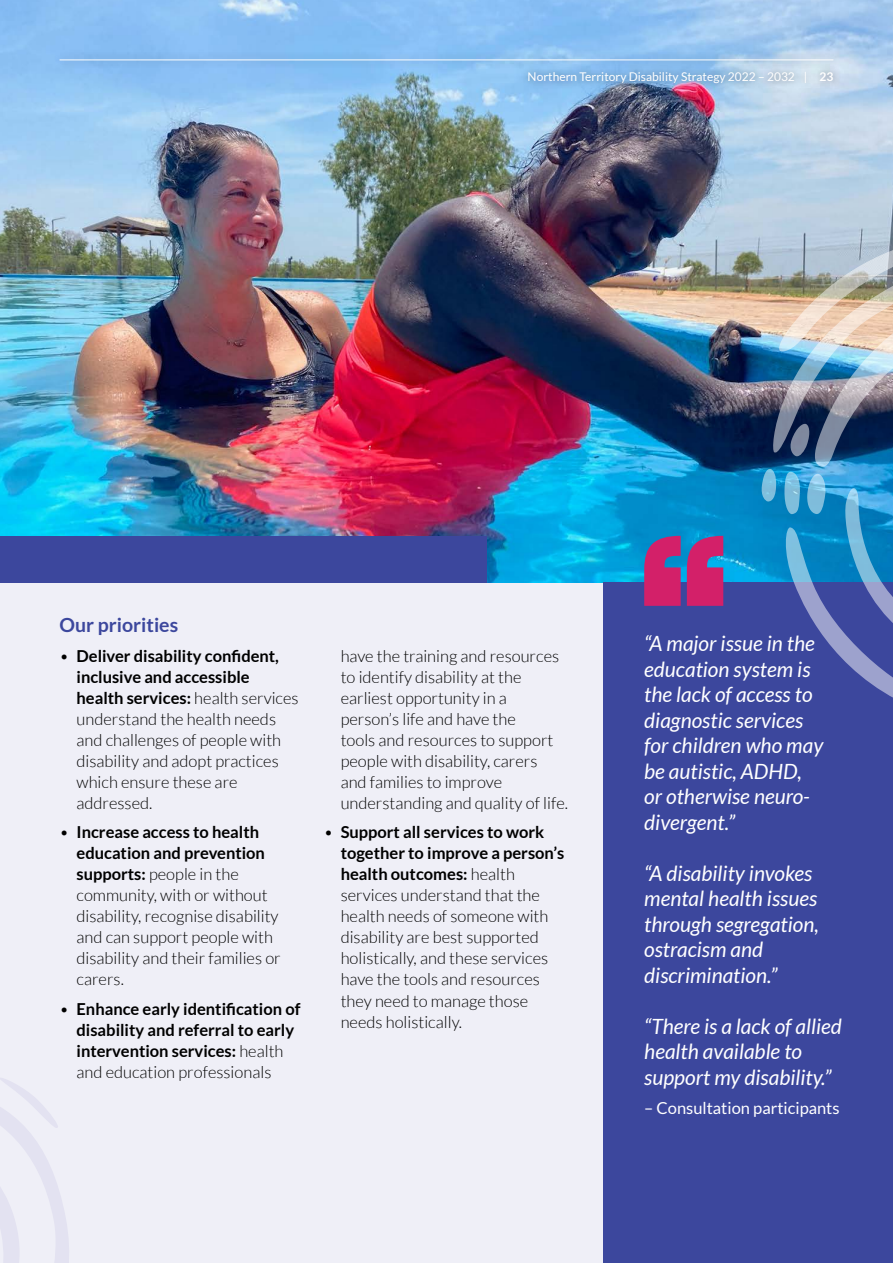
<style>
.page{position:relative;width:893px;height:1263px;background:#fff}
.page>*{position:absolute;margin:0;border:0;box-sizing:border-box;transform-origin:0 0}
.t1{font:italic 21px/25.5px "Lato";color:#fff}
.t2{font:700 19.5px "Lato";color:#3c479d}
.t3{font:300 16.5px/21px "Lato";color:#000}
.t4{font:700 16.5px/21px "Lato";color:#000}
.t5{font:16.5px "Lato";color:#fff}
.t6{font:12px "Lato";color:#fff}
.s1{font-weight:700}
.s2{font-weight:300}
</style>
<div class="page">
<div style="left:0;top:583px;width:893px;height:680px;background:#efeff7"></div>
<img style="left:0;top:0;width:893px;height:583px">
<div style="left:0;top:536px;width:487px;height:47px;background:#3c479d"></div>
<div style="left:604px;top:583px;width:289px;height:680px;background:#3c479d"></div>
<svg style="left:0;top:1078px;width:69px;height:185px"></svg>
<img style="left:760px;top:236px;width:133px;height:462px">
<svg style="left:644px;top:536px;width:79px;height:70px"></svg>
<div style="left:52px;top:51px;width:789px;height:18px;background:#000;opacity:.5"></div>
<hr style="left:60px;top:60px;width:773px;height:1px;background:#fff">
<div style="left:519px;top:63px;width:323px;height:29px;background:#000;opacity:.5"></div>
<p class="t6" style="left:528px;top:70px;width:307px">Northern Territory Disability Strategy 2022 – 2032 | <span class="s1">23</span></p>
<p class="t2" style="left:60px;top:614px;width:120px">Our priorities</p>
<p class="t3" style="left:77px;top:645px;width:224px;text-indent:-17px">• <span class="s1">Deliver disability confident, inclusive and accessible health services:</span> health services understand the health needs and challenges of people with disability and adopt practices which ensure these are addressed.</p>
<p class="t3" style="left:77px;top:822px;width:206px;text-indent:-17px">• <span class="s1">Increase access to health education and prevention supports:</span> people in the community, with or without disability, recognise disability and can support people with disability and their families or carers.</p>
<p class="t4" style="left:77px;top:998px;width:225px;text-indent:-17px"><span class="s2">•</span> Enhance early identification of disability and referral to early intervention services: <span class="s2">health and education professionals</span></p>
<p class="t3" style="left:341px;top:645px;width:229px">have the training and resources to identify disability at the earliest opportunity in a person’s life and have the<br>tools and resources to support people with disability, carers<br>and families to improve understanding and quality of life.</p>
<p class="t3" style="left:341px;top:822px;width:225px;text-indent:-17px">• <span class="s1">Support all services to work together to improve a person’s health outcomes:</span> health services understand that the health needs of someone with disability are best supported holistically, and these services have the tools and resources they need to manage those needs holistically.</p>
<p class="t1" style="left:644px;top:631px;width:181px">“A major issue in the education system is the lack of access to diagnostic services for children who may be autistic, ADHD, or otherwise neuro&shy;divergent.”</p>
<p class="t1" style="left:644px;top:861px;width:176px">“A disability invokes mental health issues through segregation, ostracism and discrimination.”</p>
<p class="t1" style="left:644px;top:1014px;width:199px">“There is a lack of allied health available to support my disability.”</p>
<p class="t5" style="left:644px;top:1099px;width:197px">– Consultation participants</p>
</div>
